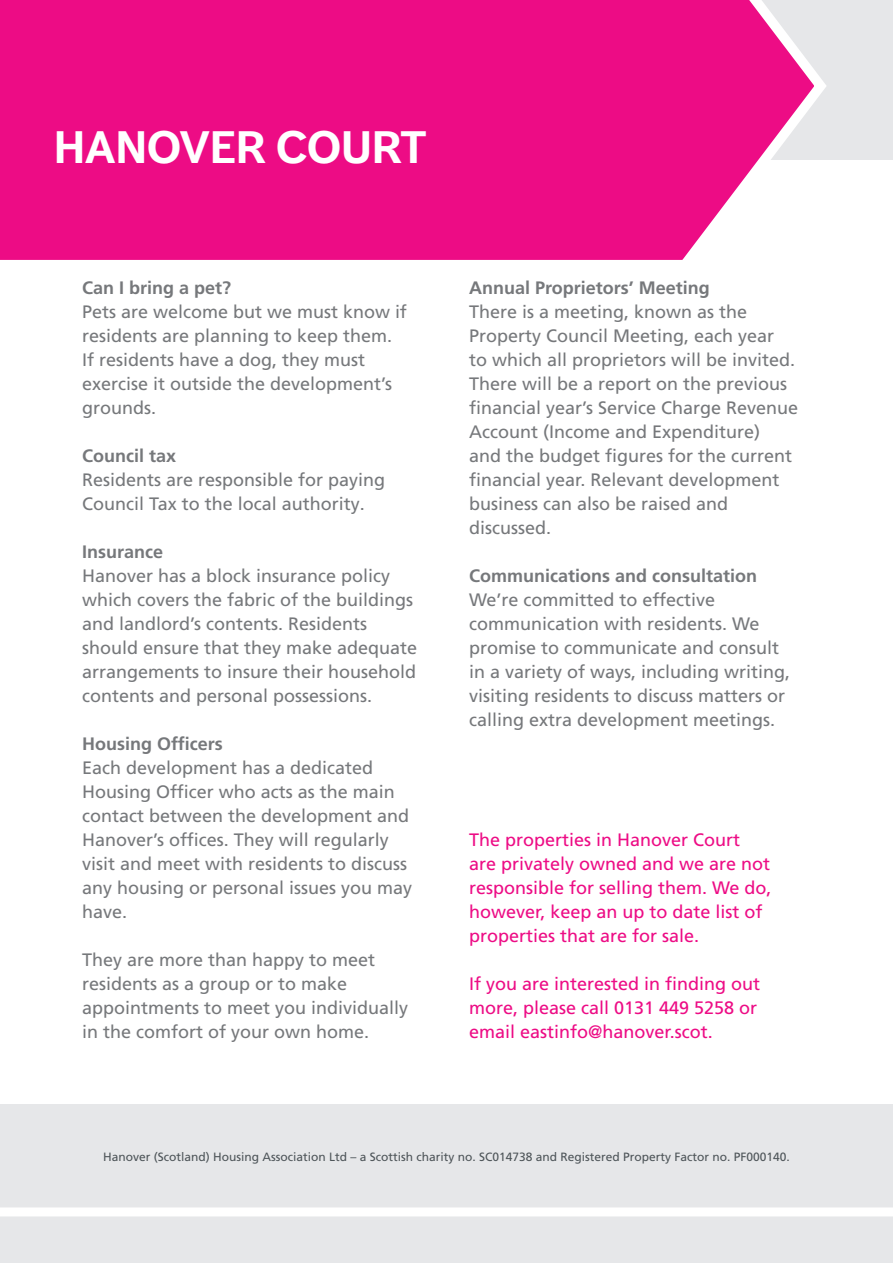
<style>
.page{position:relative;width:893px;height:1263px;background:#fff}
.page>*{position:absolute;margin:0;border:0;box-sizing:border-box;transform-origin:0 0}
.t1{font:700 45px "Dagny OT";color:#fff}
.t2{font:18px/24px "Frutiger LT Pro";color:#76787b}
.t3{font:18px/24px "Frutiger LT Pro";color:#ed0c85}
.t4{font:12px "Frutiger LT Pro";color:#4e5559}
.s1{font-weight:700}
</style>
<div class="page">
<div style="left:0;top:0;width:893px;height:160px;background:#e6e7e9"></div>
<svg style="left:0;top:0;width:826px;height:260px;background:#ed1f8e"></svg>
<div style="left:0;top:1104px;width:893px;height:159px;background:#e6e7e9"></div>
<div style="left:0;top:1207px;width:893px;height:9px;background:#fff"></div>
<p class="t1" style="left:54px;top:121px;width:374px">HANOVER COURT</p>
<p class="t2" style="left:82px;top:276px;width:326px"><span class="s1">Can I bring a pet?<br></span>Pets are welcome but we must know if residents are planning to keep them.<br>If residents have a dog, they must exercise it outside the development’s grounds.</p>
<p class="t2" style="left:82px;top:444px;width:305px"><span class="s1">Council tax<br></span>Residents are responsible for paying<br>Council Tax to the local authority.</p>
<p class="t2" style="left:82px;top:540px;width:337px"><span class="s1">Insurance<br></span>Hanover has a block insurance policy which covers the fabric of the buildings and landlord’s contents. Residents should ensure that they make adequate arrangements to insure their household contents and personal possessions.</p>
<p class="t2" style="left:82px;top:732px;width:332px"><span class="s1">Housing Officers<br></span>Each development has a dedicated<br>Housing Officer who acts as the main contact between the development and<br>Hanover’s offices. They will regularly visit and meet with residents to discuss any housing or personal issues you may have.</p>
<p class="t2" style="left:82px;top:948px;width:328px">They are more than happy to meet residents as a group or to make appointments to meet you individually in the comfort of your own home.</p>
<p class="t2" style="left:469px;top:276px;width:331px"><span class="s1">Annual Proprietors’ Meeting<br></span>There is a meeting, known as the Property Council Meeting, each year<br>to which all proprietors will be invited.<br>There will be a report on the previous financial year’s Service Charge Revenue Account (Income and Expenditure)<br>and the budget figures for the current financial year. Relevant development business can also be raised and discussed.</p>
<p class="t2" style="left:469px;top:564px;width:323px"><span class="s1">Communications and consultation </span>We’re committed to effective communication with residents. We promise to communicate and consult in a variety of ways, including writing, visiting residents to discuss matters or calling extra development meetings.</p>
<p class="t3" style="left:469px;top:828px;width:304px">The properties in Hanover Court are privately owned and we are not responsible for selling them. We do, however, keep an up to date list of properties that are for sale.</p>
<p class="t3" style="left:469px;top:972px;width:293px">If you are interested in finding out more, please call 0131 449 5258 or email eastinfo@hanover.scot.</p>
<p class="t4" style="left:103px;top:1150px;width:688px">Hanover (Scotland) Housing Association Ltd – a Scottish charity no. SC014738 and Registered Property Factor no. PF000140.</p>
</div>
